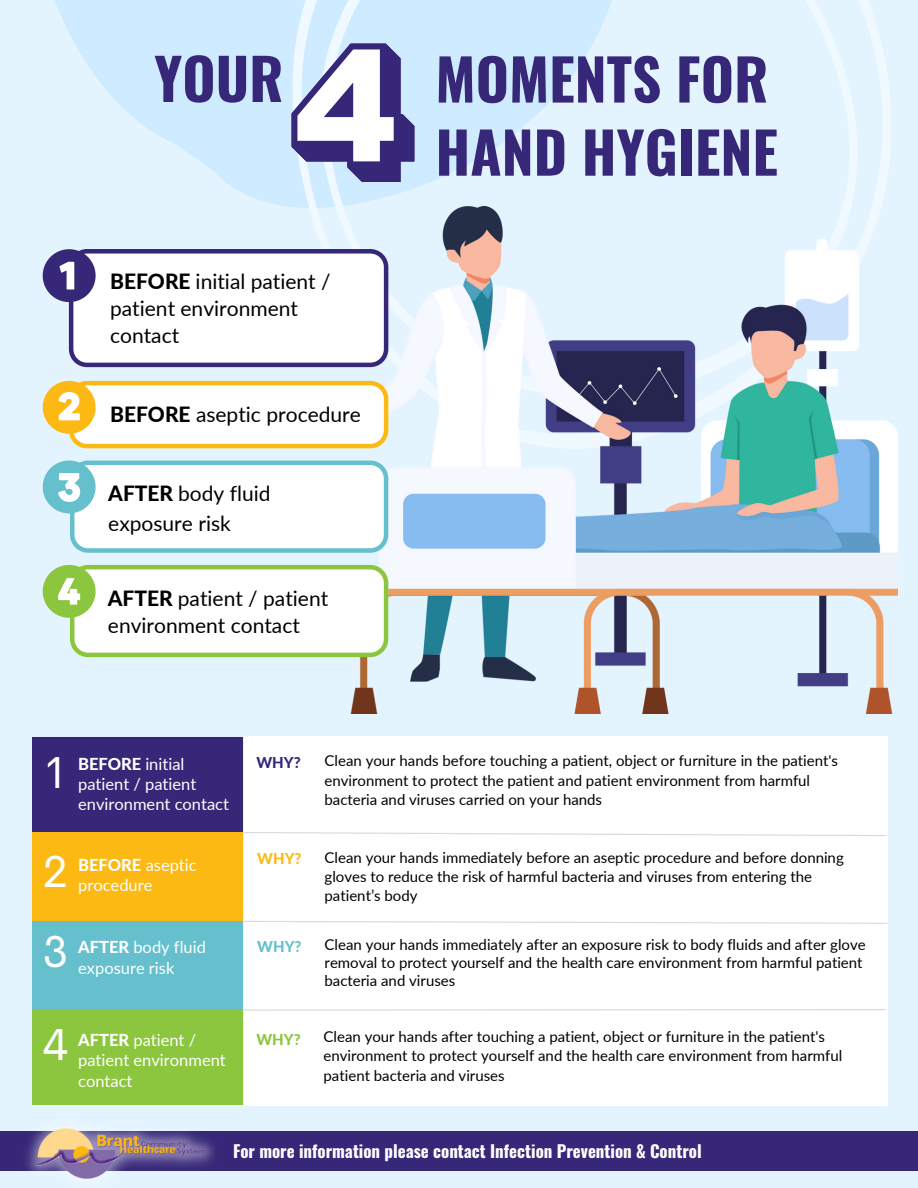
<style>
.page{position:relative;width:918px;height:1188px;background:#e4f4ff}
.page>*{position:absolute;margin:0;border:0;box-sizing:border-box;transform-origin:0 0}
.t1{font:700 57px/73.2px "Oswald";color:#362778}
.t2{font:45px/98.9px "Cerebri Sans";color:#fff}
.t3{font:21px/27px "Lato";color:#000}
.t4{font:700 16.95px "Oswald";color:#fff}
.t5{font:16.5px/20.2px "Lato";color:#fff}
.t6{font:15px/19.2px "Lato";color:#000}
.t7{font:800 15px "Lato";color:#362778}
.t8{font:800 15px "Lato";color:#fdb913}
.t9{font:800 15px "Lato";color:#65bfcd}
.t10{font:800 15px "Lato";color:#8cc63f}
.s1{font-weight:800}
</style>
<div class="page">
<svg style="left:55px;top:0;width:229px;height:206px;fill:#ceebff"></svg>
<svg style="left:284px;top:0;width:607px;height:449px"></svg>
<svg style="left:307px;top:0;width:563px;height:381px"></svg>
<div style="left:0;top:1132px;width:918px;height:39px;background:#362778"></div>
<img style="left:325px;top:207px;width:572px;height:507px">
<svg style="left:292px;top:44px;width:122px;height:138px;background:#a9aacd"></svg>
<svg style="left:43px;top:249px;width:345px;height:118px;background:#e5e4ee"></svg>
<svg style="left:43px;top:381px;width:345px;height:67px;background:#fdf0d0"></svg>
<svg style="left:43px;top:461px;width:345px;height:92px;background:#e5f4f7"></svg>
<svg style="left:43px;top:565px;width:345px;height:92px;background:#ebf5e0"></svg>
<img style="left:17px;top:1128px;width:206px;height:51px">
<div style="left:32px;top:737px;width:211px;height:95px;background:#362778"></div>
<div style="left:244px;top:737px;width:644px;height:368px;background:#fff"></div>
<div style="left:32px;top:832px;width:211px;height:90px;background:#fdb913"></div>
<div style="left:32px;top:921px;width:211px;height:89px;background:#65bfcd"></div>
<div style="left:32px;top:1010px;width:211px;height:95px;background:#8cc63f"></div>
<svg style="left:242px;top:832px;width:644px;height:4px"></svg>
<svg style="left:244px;top:921px;width:643px;height:3px"></svg>
<svg style="left:242px;top:1009px;width:644px;height:2px"></svg>
<h1 class="t1" style="left:154px;top:40px;width:131px">YOUR</h1>
<h3 class="t3" style="left:110px;top:268px;width:222px"><span class="s1">BEFORE</span> initial patient / patient environment contact</h3>
<h3 class="t3" style="left:110px;top:400px;width:252px"><span class="s1">BEFORE</span> aseptic procedure</h3>
<h3 class="t3" style="left:108px;top:479px;width:164px;line-height:29.2px"><span class="s1">AFTER</span> body fluid exposure risk</h3>
<h3 class="t3" style="left:108px;top:584px;width:222px"><span class="s1">AFTER</span> patient / patient environment contact</h3>
<h1 class="t1" style="left:435px;top:40px;width:344px">MOMENTS FOR<br>HAND HYGIENE</h1>
<h2 class="t2" style="left:43px;top:723px;width:27px">1<br>2</h2>
<p class="t5" style="left:78px;top:753px;width:152px"><span class="s1">BEFORE</span> initial patient / patient environment contact</p>
<p class="t5" style="left:78px;top:854px;width:120px"><span class="s1">BEFORE</span> aseptic procedure</p>
<h2 class="t2" style="left:43px;top:904px;width:27px;line-height:93.6px">3<br>4</h2>
<p class="t5" style="left:78px;top:937px;width:129px"><span class="s1">AFTER</span> body fluid exposure risk</p>
<p class="t5" style="left:78px;top:1030px;width:149px"><span class="s1">AFTER</span> patient / patient environment contact</p>
<p class="t7" style="left:256px;top:753px;width:46px">WHY?</p>
<p class="t6" style="left:325px;top:751px;width:515px">Clean your hands before touching a patient, object or furniture in the patient's environment to protect the patient and patient environment from harmful bacteria and viruses carried on your hands</p>
<p class="t8" style="left:257px;top:849px;width:46px">WHY?</p>
<p class="t6" style="left:325px;top:848px;width:521px">Clean your hands immediately before an aseptic procedure and before donning gloves to reduce the risk of harmful bacteria and viruses from entering the patient’s body</p>
<p class="t9" style="left:257px;top:937px;width:46px">WHY?</p>
<p class="t6" style="left:325px;top:936px;width:543px;line-height:18px">Clean your hands immediately after an exposure risk to body fluids and after glove removal to protect yourself and the health care environment from harmful patient bacteria and viruses</p>
<p class="t10" style="left:256px;top:1030px;width:46px">WHY?</p>
<p class="t6" style="left:324px;top:1027px;width:520px">Clean your hands after touching a patient, object or furniture in the patient's environment to protect yourself and the health care environment from harmful patient bacteria and viruses</p>
<p class="t4" style="left:233px;top:1138px;width:470px">For more information please contact Infection Prevention &amp; Control</p>
</div>
